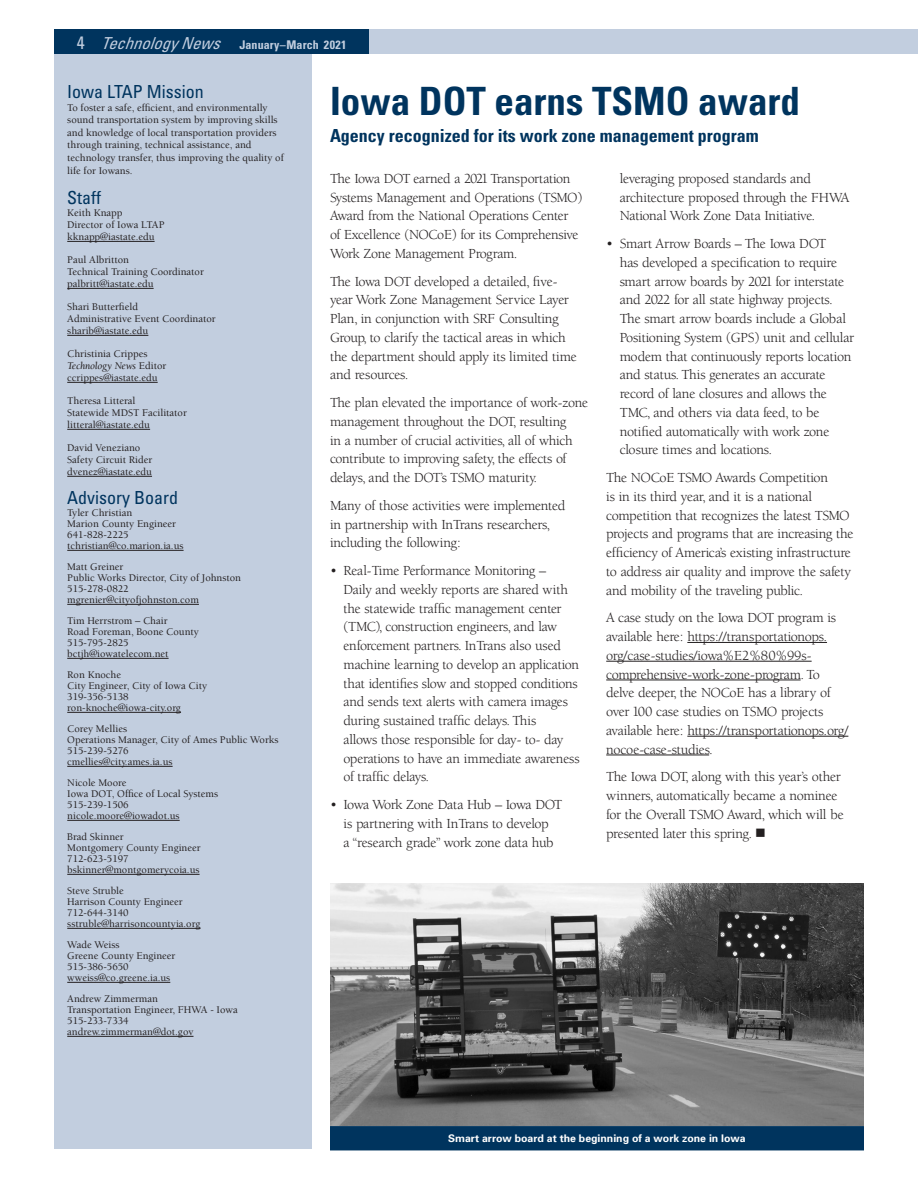
<style>
.page{position:relative;width:918px;height:1188px;background:#fff}
.page>*{position:absolute;margin:0;border:0;box-sizing:border-box;transform-origin:0 0}
.Headline{font:700 condensed 39px "Univers";color:#00345e}
.Subhead_1{font:700 condensed 18px "Univers";color:#00345e}
.Subhead_2{font:condensed 18px "Univers";color:#00345e}
.Body_text{font:14.25px/18.8px "Berkeley";letter-spacing:-.02em;color:#231f20}
.t1{font:700 condensed 12px "Univers";letter-spacing:.01em;color:#c2cedf}
.masthead_text{font:500 10.5px/12px "Berkeley Std";color:#231f20}
.advisory_board{font:500 10.5px/11.2px "Berkeley Std";color:#231f20}
.t2{font:700 10.5px "Univers";color:#fff}
.s1{font-weight:400;font-size:18px}
.s2{font-family:"Univers LT Std";font-weight:400;font-style:italic;font-size:16.5px}
.s3{font-family:"Berkeley";font-weight:400;font-style:italic}
</style>
<div class="page">
<div style="left:304px;top:30px;width:614px;height:24px;background:#c2cedf"></div>
<div style="left:54px;top:30px;width:314px;height:24px;background:#00345e"></div>
<div style="left:54px;top:54px;width:258px;height:1095px;background:#c2cedf"></div>
<hr style="left:67px;top:241px;width:88px;height:1px;background:#231f20">
<hr style="left:67px;top:288px;width:87px;height:1px;background:#231f20">
<hr style="left:67px;top:335px;width:81px;height:1px;background:#231f20">
<hr style="left:67px;top:382px;width:91px;height:1px;background:#231f20">
<hr style="left:67px;top:429px;width:83px;height:1px;background:#231f20">
<hr style="left:67px;top:476px;width:85px;height:1px;background:#231f20">
<hr style="left:67px;top:550px;width:117px;height:1px;background:#231f20">
<hr style="left:67px;top:604px;width:132px;height:1px;background:#231f20">
<hr style="left:67px;top:658px;width:102px;height:1px;background:#231f20">
<hr style="left:67px;top:712px;width:114px;height:1px;background:#231f20">
<hr style="left:67px;top:766px;width:106px;height:1px;background:#231f20">
<hr style="left:67px;top:820px;width:113px;height:1px;background:#231f20">
<hr style="left:67px;top:874px;width:133px;height:1px;background:#231f20">
<hr style="left:67px;top:928px;width:133px;height:1px;background:#231f20">
<hr style="left:67px;top:982px;width:103px;height:1px;background:#231f20">
<hr style="left:67px;top:1036px;width:127px;height:1px;background:#231f20">
<hr style="left:687px;top:642px;width:140px;height:1px;background:#231f20">
<hr style="left:606px;top:661px;width:206px;height:1px;background:#231f20">
<hr style="left:606px;top:680px;width:195px;height:1px;background:#231f20">
<hr style="left:687px;top:736px;width:161px;height:1px;background:#231f20">
<hr style="left:606px;top:755px;width:103px;height:1px;background:#231f20">
<img style="left:330px;top:883px;width:534px;height:243px">
<div style="left:330px;top:1126px;width:534px;height:24px;background:#00345e;border:2px solid #00345e"></div>
<p class="t1" style="left:77px;top:38px;width:271px"><span class="s1">4</span> <span class="s2">Technology News</span> January–March 2021</p>
<h3 class="Subhead_2" style="left:67px;top:80px;width:138px">Iowa LTAP Mission</h3>
<p class="masthead_text" style="left:67px;top:101px;width:218px;line-height:12.6px">To foster a safe, efficient, and environmentally sound transportation system by improving skills and knowledge of local transportation providers through training, technical assistance, and technology transfer, thus improving the quality of life for Iowans.</p>
<h3 class="Subhead_2" style="left:67px;top:187px;width:36px">Staff</h3>
<p class="masthead_text" style="left:67px;top:207px;width:99px">Keith Knapp<br>Director of Iowa LTAP kknapp@iastate.edu</p>
<p class="masthead_text" style="left:67px;top:254px;width:138px">Paul Albritton<br>Technical Training Coordinator palbritt@iastate.edu</p>
<p class="masthead_text" style="left:67px;top:301px;width:150px">Shari Butterfield<br>Administrative Event Coordinator sharib@iastate.edu</p>
<p class="masthead_text" style="left:67px;top:348px;width:101px">Christinia Crippes<br><span class="s3">Technology News</span> Editor ccrippes@iastate.edu</p>
<p class="masthead_text" style="left:67px;top:395px;width:121px">Theresa Litteral<br>Statewide MDST Facilitator litteral@iastate.edu</p>
<p class="masthead_text" style="left:67px;top:442px;width:87px">David Veneziano<br>Safety Circuit Rider dvenez@iastate.edu</p>
<h3 class="Subhead_2" style="left:67px;top:486px;width:112px">Advisory Board</h3>
<p class="advisory_board" style="left:67px;top:507px;width:118px">Tyler Christian<br>Marion County Engineer<br>641-828-2225 tchristian@co.marion.ia.us</p>
<p class="advisory_board" style="left:67px;top:561px;width:175px">Matt Greiner<br>Public Works Director, City of Johnston<br>515-278-0822 mgrenier@cityofjohnston.com</p>
<p class="advisory_board" style="left:67px;top:615px;width:133px">Tim Herrstrom – Chair<br>Road Foreman, Boone County<br>515-795-2825 bctjh@iowatelecom.net</p>
<p class="masthead_text" style="left:67px;top:669px;width:141px;line-height:11.2px">Ron Knoche<br>City Engineer, City of Iowa City<br>319-356-5138 ron-knoche@iowa-city.org</p>
<p class="advisory_board" style="left:67px;top:723px;width:213px">Corey Mellies<br>Operations Manager, City of Ames Public Works<br>515-239-5276<br>cmellies@city.ames.ia.us</p>
<p class="advisory_board" style="left:67px;top:777px;width:152px">Nicole Moore<br>Iowa DOT, Office of Local Systems<br>515-239-1506 nicole.moore@iowadot.us</p>
<p class="masthead_text" style="left:67px;top:831px;width:135px;line-height:11.2px">Brad Skinner<br>Montgomery County Engineer<br>712-623-5197 bskinner@montgomerycoia.us</p>
<p class="masthead_text" style="left:67px;top:884px;width:58px">Steve Struble</p>
<p class="masthead_text" style="left:67px;top:896px;width:117px">Harrison County Engineer</p>
<p class="masthead_text" style="left:67px;top:907px;width:63px">712-644-3140</p>
<p class="masthead_text" style="left:67px;top:918px;width:135px">sstruble@harrisoncountyia.org</p>
<p class="masthead_text" style="left:67px;top:939px;width:110px;line-height:11.2px">Wade Weiss<br>Greene County Engineer<br>515-386-5650 wweiss@co.greene.ia.us</p>
<p class="masthead_text" style="left:67px;top:993px;width:172px;line-height:11.2px">Andrew Zimmerman<br>Transportation Engineer, FHWA - Iowa<br>515-233-7334 andrew.zimmerman@dot.gov</p>
<h1 class="Headline" style="left:330px;top:77px;width:472px">Iowa DOT earns TSMO award</h1>
<h2 class="Subhead_1" style="left:330px;top:125px;width:430px">Agency recognized for its work zone management program</h2>
<p class="Body_text" style="left:330px;top:169px;width:254px">The Iowa DOT earned a 2021 Transportation Systems Management and Operations (TSMO)<br>Award from the National Operations Center<br>of Excellence (NOCoE) for its Comprehensive Work Zone Management Program.</p>
<p class="Body_text" style="left:330px;top:272px;width:249px">The Iowa DOT developed a detailed, five&shy;year Work Zone Management Service Layer Plan, in conjunction with SRF Consulting Group, to clarify the tactical areas in which the department should apply its limited time and resources.</p>
<p class="Body_text" style="left:330px;top:393px;width:260px">The plan elevated the importance of work-zone management throughout the DOT, resulting<br>in a number of crucial activities, all of which contribute to improving safety, the effects of delays, and the DOT’s TSMO maturity.</p>
<p class="Body_text" style="left:330px;top:496px;width:237px">Many of those activities were implemented in partnership with InTrans researchers, including the following:</p>
<p class="Body_text" style="left:344px;top:561px;width:238px;text-indent:-14px">• Real-Time Performance Monitoring –<br>Daily and weekly reports are shared with the statewide traffic management center (TMC), construction engineers, and law enforcement partners. InTrans also used machine learning to develop an application that identifies slow and stopped conditions and sends text alerts with camera images during sustained traffic delays. This<br>allows those responsible for day- to- day operations to have an immediate awareness of traffic delays.</p>
<p class="Body_text" style="left:330px;top:795px;width:234px;text-align:center">• Iowa Work Zone Data Hub – Iowa DOT is partnering with InTrans to develop<br>a “research grade” work zone data hub</p>
<p class="Body_text" style="left:620px;top:169px;width:231px">leveraging proposed standards and architecture proposed through the FHWA<br>National Work Zone Data Initiative.</p>
<p class="Body_text" style="left:620px;top:234px;width:236px;text-indent:-14px">• Smart Arrow Boards – The Iowa DOT<br>has developed a specification to require smart arrow boards by 2021 for interstate and 2022 for all state highway projects.<br>The smart arrow boards include a Global Positioning System (GPS) unit and cellular modem that continuously reports location and status. This generates an accurate record of lane closures and allows the TMC, and others via data feed, to be notified automatically with work zone closure times and locations.</p>
<p class="Body_text" style="left:606px;top:468px;width:249px">The NOCoE TSMO Awards Competition<br>is in its third year, and it is a national competition that recognizes the latest TSMO projects and programs that are increasing the efficiency of America’s existing infrastructure to address air quality and improve the safety and mobility of the traveling public.</p>
<p class="Body_text" style="left:606px;top:609px;width:244px">A case study on the Iowa DOT program is available here: https://transportationops. org/case-studies/iowa%E2%80%99s&shy;comprehensive-work-zone-program. To delve deeper, the NOCoE has a library of over 100 case studies on TSMO projects available here: https://transportationops.org/ nocoe-case-studies.</p>
<p class="Body_text" style="left:606px;top:768px;width:239px">The Iowa DOT, along with this year’s other winners, automatically became a nominee for the Overall TSMO Award, which will be presented later this spring. ■</p>
<p class="t2" style="left:448px;top:1131px;width:299px">Smart arrow board at the beginning of a work zone in Iowa</p>
</div>
